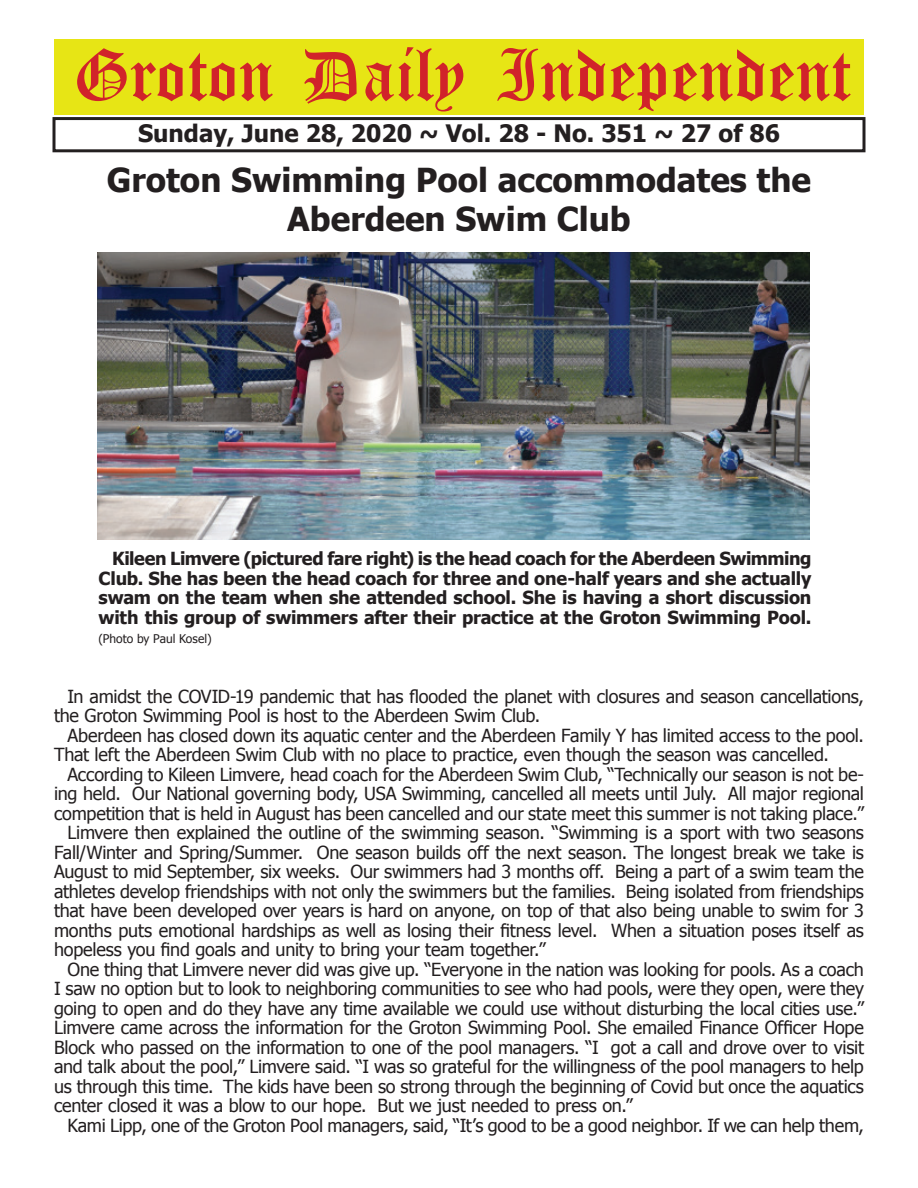
<style>
.page{position:relative;width:918px;height:1188px;background:#fff}
.page>*{position:absolute;margin:0;border:0;box-sizing:border-box;transform-origin:0 0}
.t1{font:54px "Old English Five";color:#d1232a}
.t2{font:700 33px/39.6px "Tahoma";color:#231f20;text-align:center}
.t3{font:700 24px "Tahoma";color:#231f20}
.t4{font:18px/19.5px "Tahoma";letter-spacing:-.01em;color:#231f20}
.t5{font:700 18px/19.5px "Tahoma";letter-spacing:-.01em;color:#231f20;text-align:justify}
.t6{font:12px "Tahoma";color:#231f20}
</style>
<div class="page">
<div style="left:52px;top:117px;width:814px;height:35px;border:3px solid #231f20"></div>
<div style="left:54px;top:40px;width:810px;height:75px;background:#e7e515"></div>
<img style="left:98px;top:253px;width:712px;height:286px">
<h1 class="t1" style="left:73px;top:50px;width:779px">Groton Daily Independent</h1>
<h3 class="t3" style="left:138px;top:116px;width:644px">Sunday, June 28, 2020 ~ Vol. 28 - No. 351 ~ 27 of 86</h3>
<h2 class="t2" style="left:107px;top:158px;width:706px">Groton Swimming Pool accommodates the<br>Aberdeen Swim Club</h2>
<p class="t5" style="left:99px;top:548px;width:714px;text-indent:14px">Kileen Limvere (pictured fare right) is the head coach for the Aberdeen Swimming Club. She has been the head coach for three and one-half years and she actually swam on the team when she attended school. She is having a short discussion with this group of swimmers after their practice at the Groton Swimming Pool.</p>
<p class="t6" style="left:99px;top:631px;width:115px">(Photo by Paul Kosel)</p>
<p class="t4" style="left:54px;top:686px;width:811px;text-indent:14px">In amidst the COVID-19 pandemic that has flooded the planet with closures and season cancellations, the Groton Swimming Pool is host to the Aberdeen Swim Club.</p>
<p class="t4" style="left:54px;top:725px;width:811px;text-indent:14px">Aberdeen has closed down its aquatic center and the Aberdeen Family Y has limited access to the pool.<br>That left the Aberdeen Swim Club with no place to practice, even though the season was cancelled.</p>
<p class="t4" style="left:68px;top:764px;width:798px">According to Kileen Limvere, head coach for the Aberdeen Swim Club, “Technically our season is not be-</p>
<p class="t4" style="left:54px;top:783px;width:812px">ing held. Our National governing body, USA Swimming, cancelled all meets until July. All major regional</p>
<p class="t4" style="left:54px;top:803px;width:811px">competition that is held in August has been cancelled and our state meet this summer is not taking place.”</p>
<p class="t4" style="left:68px;top:822px;width:798px">Limvere then explained the outline of the swimming season. “Swimming is a sport with two seasons</p>
<p class="t4" style="left:54px;top:842px;width:812px">Fall/Winter and Spring/Summer. One season builds off the next season. The longest break we take is</p>
<p class="t4" style="left:54px;top:861px;width:811px">August to mid September, six weeks. Our swimmers had 3 months off. Being a part of a swim team the</p>
<p class="t4" style="left:54px;top:881px;width:811px">athletes develop friendships with not only the swimmers but the families. Being isolated from friendships</p>
<p class="t4" style="left:54px;top:900px;width:811px">that have been developed over years is hard on anyone, on top of that also being unable to swim for 3</p>
<p class="t4" style="left:54px;top:920px;width:811px">months puts emotional hardships as well as losing their fitness level. When a situation poses itself as</p>
<p class="t4" style="left:54px;top:939px;width:493px">hopeless you find goals and unity to bring your team together.”</p>
<p class="t4" style="left:68px;top:959px;width:798px">One thing that Limvere never did was give up. “Everyone in the nation was looking for pools. As a coach</p>
<p class="t4" style="left:54px;top:978px;width:811px">I saw no option but to look to neighboring communities to see who had pools, were they open, were they</p>
<p class="t4" style="left:54px;top:998px;width:811px">going to open and do they have any time available we could use without disturbing the local cities use.”</p>
<p class="t4" style="left:54px;top:1017px;width:811px">Limvere came across the information for the Groton Swimming Pool. She emailed Finance Officer Hope</p>
<p class="t4" style="left:54px;top:1037px;width:812px">Block who passed on the information to one of the pool managers. “I got a call and drove over to visit</p>
<p class="t4" style="left:54px;top:1056px;width:811px">and talk about the pool,” Limvere said. “I was so grateful for the willingness of the pool managers to help</p>
<p class="t4" style="left:54px;top:1076px;width:812px">us through this time. The kids have been so strong through the beginning of Covid but once the aquatics</p>
<p class="t4" style="left:54px;top:1095px;width:580px">center closed it was a blow to our hope. But we just needed to press on.”</p>
<p class="t4" style="left:68px;top:1115px;width:798px">Kami Lipp, one of the Groton Pool managers, said, “It’s good to be a good neighbor. If we can help them,</p>
</div>
